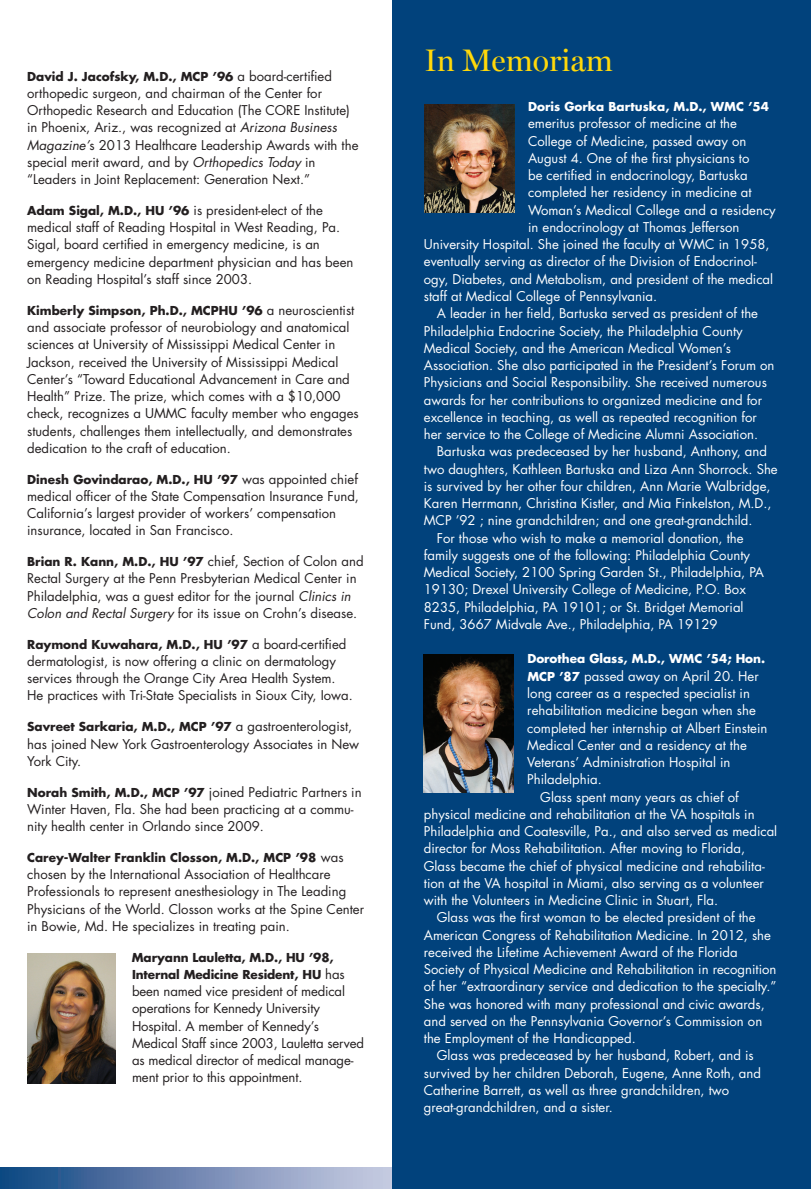
<style>
.page{position:relative;width:811px;height:1189px;background:#fff}
.page>*{position:absolute;margin:0;border:0;box-sizing:border-box;transform-origin:0 0}
.t1{font:31.2px "Miller Display";color:#ffd80a}
.t2{font:13.2px "Futura";color:#fff}
.t3{font:13.2px/17.2px "Futura";color:#231f20}
.t4{font:700 12px/17.2px "Futura";color:#231f20}
.t5{font:700 12px "Futura";color:#fff}
.s1{font-weight:400;font-size:13.2px}
.s2{font-style:italic}
.s3{font-weight:700;font-size:12px}
</style>
<div class="page">
<svg style="left:0;top:1167px;width:392px;height:21px;background:#6f89b2"></svg>
<img style="left:27px;top:953px;width:89px;height:130px">
<div style="left:392px;top:0;width:418px;height:1188px;background:#01427c"></div>
<img style="left:424px;top:104px;width:90px;height:109px">
<img style="left:424px;top:655px;width:89px;height:137px">
<svg style="left:809px;top:1167px;width:2px;height:22px"></svg>
<p class="t4" style="left:27px;top:67px;width:306px">David J. Jacofsky, M.D., MCP ’96 <span class="s1">a board-certified</span></p>
<p class="t3" style="left:27px;top:84px;width:333px">orthopedic surgeon, and chairman of the Center for Orthopedic Research and Education (The CORE Institute) in Phoenix, Ariz., was recognized at <span class="s2">Arizona Business Magazine’</span>s 2013 Healthcare Leadership Awards with the special merit award, and by <span class="s2">Orthopedics Today</span> in “Leaders in Joint Replacement: Generation Next.”</p>
<p class="t3" style="left:27px;top:201px;width:327px"><span class="s3">Adam Sigal, M.D., HU ’96</span> is president-elect of the medical staff of Reading Hospital in West Reading, Pa.<br>Sigal, board certified in emergency medicine, is an emergency medicine department physician and has been on Reading Hospital’s staff since 2003.</p>
<p class="t4" style="left:27px;top:301px;width:328px">Kimberly Simpson, Ph.D., MCPHU ’96 <span class="s1">a neuroscientist</span></p>
<p class="t3" style="left:27px;top:318px;width:333px">and associate professor of neurobiology and anatomical sciences at University of Mississippi Medical Center in Jackson, received the University of Mississippi Medical Center’s “Toward Educational Advancement in Care and Health” Prize. The prize, which comes with a $10,000 check, recognizes a UMMC faculty member who engages students, challenges them intellectually, and demonstrates dedication to the craft of education.</p>
<p class="t4" style="left:27px;top:470px;width:332px">Dinesh Govindarao, M.D., HU ’97 <span class="s1">was appointed chief</span></p>
<p class="t3" style="left:27px;top:487px;width:333px">medical officer of the State Compensation Insurance Fund,<br>California’s largest provider of workers’ compensation insurance, located in San Francisco.</p>
<p class="t3" style="left:27px;top:552px;width:338px"><span class="s3">Brian R. Kann, M.D., HU ’97</span> chief, Section of Colon and Rectal Surgery at the Penn Presbyterian Medical Center in Philadelphia, was a guest editor for the journal <span class="s2">Clinics in Colon and Rectal Surgery</span> for its issue on Crohn’s disease.</p>
<p class="t4" style="left:27px;top:635px;width:321px">Raymond Kuwahara, M.D., HU ’97 <span class="s1">a board-certified</span></p>
<p class="t3" style="left:27px;top:652px;width:327px">dermatologist, is now offering a clinic on dermatology services through the Orange City Area Health System.<br>He practices with Tri-State Specialists in Sioux City, Iowa.</p>
<p class="t4" style="left:27px;top:717px;width:326px">Savreet Sarkaria, M.D., MCP ’97 <span class="s1">a gastroenterologist,</span></p>
<p class="t3" style="left:27px;top:734px;width:333px">has joined New York Gastroenterology Associates in New<br>York City.</p>
<p class="t3" style="left:27px;top:782px;width:336px"><span class="s3">Norah Smith, M.D., MCP ’97</span> joined Pediatric Partners in<br>Winter Haven, Fla. She had been practicing at a commu&shy;nity health center in Orlando since 2009.</p>
<p class="t4" style="left:27px;top:848px;width:318px">Carey-Walter Franklin Closson, M.D., MCP ’98 <span class="s1">was</span></p>
<p class="t3" style="left:27px;top:865px;width:338px">chosen by the International Association of Healthcare Professionals to represent anesthesiology in The Leading Physicians of the World. Closson works at the Spine Center in Bowie, Md. He specializes in treating pain.</p>
<p class="t4" style="left:132px;top:948px;width:214px">Maryann Lauletta, M.D., HU ’98,<br>Internal Medicine Resident, HU <span class="s1">has</span></p>
<p class="t3" style="left:132px;top:982px;width:233px">been named vice president of medical operations for Kennedy University Hospital. A member of Kennedy’s Medical Staff since 2003, Lauletta served as medical director of medical manage&shy;ment prior to this appointment.</p>
<h1 class="t1" style="left:424px;top:41px;width:190px">In Memoriam</h1>
<p class="t5" style="left:528px;top:98px;width:242px">Doris Gorka Bartuska, M.D., WMC ’54</p>
<p class="t2" style="left:528px;top:114px;width:210px">emeritus professor of medicine at the</p>
<p class="t2" style="left:528px;top:132px;width:220px">College of Medicine, passed away on</p>
<p class="t2" style="left:528px;top:149px;width:223px">August 4. One of the first physicians to</p>
<p class="t2" style="left:528px;top:166px;width:221px">be certified in endocrinology, Bartuska</p>
<p class="t2" style="left:528px;top:183px;width:225px">completed her residency in medicine at</p>
<p class="t2" style="left:528px;top:201px;width:249px">Woman’s Medical College and a residency</p>
<p class="t2" style="left:528px;top:218px;width:213px">in endocrinology at Thomas Jefferson</p>
<p class="t2" style="left:424px;top:235px;width:347px">University Hospital. She joined the faculty at WMC in 1958,</p>
<p class="t2" style="left:424px;top:252px;width:334px">eventually serving as director of the Division of Endocrinol-</p>
<p class="t2" style="left:424px;top:270px;width:351px">ogy, Diabetes, and Metabolism, and president of the medical</p>
<p class="t2" style="left:424px;top:287px;width:235px">staff at Medical College of Pennsylvania.</p>
<p class="t2" style="left:436px;top:304px;width:323px">A leader in her field, Bartuska served as president of the</p>
<p class="t2" style="left:424px;top:321px;width:320px">Philadelphia Endocrine Society, the Philadelphia County</p>
<p class="t2" style="left:424px;top:339px;width:309px">Medical Society, and the American Medical Women’s</p>
<p class="t2" style="left:424px;top:356px;width:352px">Association. She also participated in the President’s Forum on</p>
<p class="t2" style="left:424px;top:373px;width:344px">Physicians and Social Responsibility. She received numerous</p>
<p class="t2" style="left:424px;top:390px;width:339px">awards for her contributions to organized medicine and for</p>
<p class="t2" style="left:424px;top:408px;width:334px">excellence in teaching, as well as repeated recognition for</p>
<p class="t2" style="left:424px;top:425px;width:335px">her service to the College of Medicine Alumni Association.</p>
<p class="t2" style="left:436px;top:442px;width:331px">Bartuska was predeceased by her husband, Anthony, and</p>
<p class="t2" style="left:424px;top:459px;width:355px">two daughters, Kathleen Bartuska and Liza Ann Shorrock. She</p>
<p class="t2" style="left:424px;top:477px;width:348px">is survived by her other four children, Ann Marie Walbridge,</p>
<p class="t2" style="left:424px;top:494px;width:349px">Karen Herrmann, Christina Kistler, and Mia Finkelston, M.D.,</p>
<p class="t2" style="left:424px;top:511px;width:330px">MCP ’92 ; nine grandchildren; and one great-grandchild.</p>
<p class="t2" style="left:436px;top:528px;width:308px">For those who wish to make a memorial donation, the</p>
<p class="t2" style="left:424px;top:546px;width:327px">family suggests one of the following: Philadelphia County</p>
<p class="t2" style="left:424px;top:563px;width:341px">Medical Society, 2100 Spring Garden St., Philadelphia, PA</p>
<p class="t2" style="left:424px;top:580px;width:323px">19130; Drexel University College of Medicine, P.O. Box</p>
<p class="t2" style="left:424px;top:597px;width:321px">8235, Philadelphia, PA 19101; or St. Bridget Memorial</p>
<p class="t2" style="left:424px;top:615px;width:295px">Fund, 3667 Midvale Ave., Philadelphia, PA 19129</p>
<p class="t5" style="left:527px;top:650px;width:239px">Dorothea Glass, M.D., WMC ’54; Hon.</p>
<p class="t2" style="left:527px;top:666px;width:233px"><span class="s3">MCP ’87</span> passed away on April 20. Her</p>
<p class="t2" style="left:527px;top:684px;width:224px">long career as a respected specialist in</p>
<p class="t2" style="left:527px;top:701px;width:230px">rehabilitation medicine began when she</p>
<p class="t2" style="left:527px;top:718px;width:241px">completed her internship at Albert Einstein</p>
<p class="t2" style="left:527px;top:735px;width:221px">Medical Center and a residency at the</p>
<p class="t2" style="left:527px;top:753px;width:204px">Veterans’ Administration Hospital in</p>
<p class="t2" style="left:527px;top:770px;width:76px">Philadelphia.</p>
<p class="t2" style="left:540px;top:787px;width:200px">Glass spent many years as chief of</p>
<p class="t2" style="left:424px;top:804px;width:332px">physical medicine and rehabilitation at the VA hospitals in</p>
<p class="t2" style="left:424px;top:822px;width:355px">Philadelphia and Coatesville, Pa., and also served as medical</p>
<p class="t2" style="left:424px;top:839px;width:323px">director for Moss Rehabilitation. After moving to Florida,</p>
<p class="t2" style="left:424px;top:856px;width:342px">Glass became the chief of physical medicine and rehabilita-</p>
<p class="t2" style="left:424px;top:873px;width:341px">tion at the VA hospital in Miami, also serving as a volunteer</p>
<p class="t2" style="left:424px;top:891px;width:295px">with the Volunteers in Medicine Clinic in Stuart, Fla.</p>
<p class="t2" style="left:436px;top:908px;width:320px">Glass was the first woman to be elected president of the</p>
<p class="t2" style="left:424px;top:925px;width:348px">American Congress of Rehabilitation Medicine. In 2012, she</p>
<p class="t2" style="left:424px;top:942px;width:315px">received the Lifetime Achievement Award of the Florida</p>
<p class="t2" style="left:424px;top:960px;width:354px">Society of Physical Medicine and Rehabilitation in recognition</p>
<p class="t2" style="left:424px;top:977px;width:354px">of her “extraordinary service and dedication to the specialty.”</p>
<p class="t2" style="left:424px;top:994px;width:342px">She was honored with many professional and civic awards,</p>
<p class="t2" style="left:424px;top:1011px;width:340px">and served on the Pennsylvania Governor’s Commission on</p>
<p class="t2" style="left:424px;top:1029px;width:213px">the Employment of the Handicapped.</p>
<p class="t2" style="left:436px;top:1046px;width:318px">Glass was predeceased by her husband, Robert, and is</p>
<p class="t2" style="left:424px;top:1063px;width:338px">survived by her children Deborah, Eugene, Anne Roth, and</p>
<p class="t2" style="left:424px;top:1080px;width:307px">Catherine Barrett, as well as three grandchildren, two</p>
<p class="t2" style="left:424px;top:1098px;width:191px">great-grandchildren, and a sister.</p>
</div>
